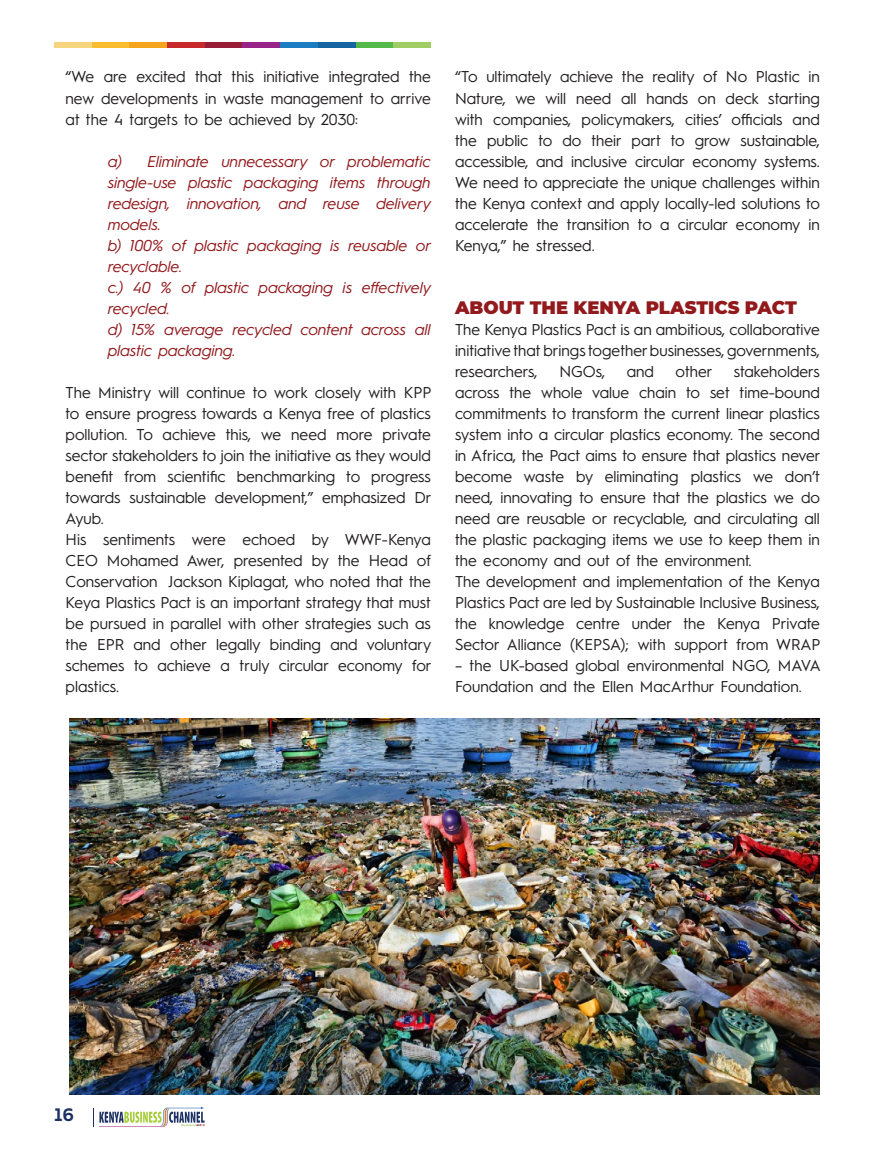
<style>
.page{position:relative;width:893px;height:1149px;background:#fff}
.page>*{position:absolute;margin:0;border:0;box-sizing:border-box;transform-origin:0 0}
.body_text{font:900 18px "Montserrat";color:#921a1d}
.t1{font:700 18px "Kontrapunkt Bob";color:#1d3162}
.body_text-2{font:15.75px/21px "Hurme Geometric Sans 1";color:#231f20;text-align:justify}
.body_text-3{font:italic 15.75px/21px "Hurme Geometric Sans 1";color:#921a1d}
</style>
<div class="page">
<img style="left:70px;top:718px;width:750px;height:376px">
<div style="left:355px;top:42px;width:38px;height:6px;background:#55b94a"></div>
<div style="left:393px;top:42px;width:38px;height:6px;background:#9fce64"></div>
<div style="left:54px;top:42px;width:38px;height:6px;background:#f6d57e"></div>
<div style="left:92px;top:42px;width:37px;height:6px;background:#f9bd2f"></div>
<div style="left:129px;top:42px;width:38px;height:6px;background:#f5a41d"></div>
<div style="left:167px;top:42px;width:38px;height:6px;background:#c8292b"></div>
<div style="left:205px;top:42px;width:37px;height:6px;background:#971e37"></div>
<div style="left:242px;top:42px;width:38px;height:6px;background:#972587"></div>
<div style="left:280px;top:42px;width:38px;height:6px;background:#1b7cc1"></div>
<div style="left:318px;top:42px;width:37px;height:6px;background:#1566a0"></div>
<svg style="left:93px;top:1107px;width:112px;height:19px"></svg>
<p class="body_text-2" style="left:66px;top:65px;width:367px">“We are excited that this initiative integrated the new developments in waste management to arrive at the 4 targets to be achieved by 2030:</p>
<p class="body_text-3" style="left:108px;top:149px;width:325px;text-align:justify">a) Eliminate unnecessary or problematic single-use plastic packaging items through redesign, innovation, and reuse delivery models.</p>
<p class="body_text-3" style="left:108px;top:233px;width:325px">b) 100% of plastic packaging is reusable or recyclable.</p>
<p class="body_text-3" style="left:108px;top:275px;width:325px">c.) 40 % of plastic packaging is effectively recycled.</p>
<p class="body_text-3" style="left:108px;top:317px;width:324px">d) 15% average recycled content across all plastic packaging.</p>
<p class="body_text-2" style="left:66px;top:380px;width:367px">The Ministry will continue to work closely with KPP to ensure progress towards a Kenya free of plastics pollution. To achieve this, we need more private sector stakeholders to join the initiative as they would benefit from scientific benchmarking to progress towards sustainable development,” emphasized Dr Ayub.</p>
<p class="body_text-2" style="left:66px;top:527px;width:367px">His sentiments were echoed by WWF-Kenya CEO Mohamed Awer, presented by the Head of Conservation Jackson Kiplagat, who noted that the Keya Plastics Pact is an important strategy that must be pursued in parallel with other strategies such as the EPR and other legally binding and voluntary schemes to achieve a truly circular economy for plastics.</p>
<p class="body_text-2" style="left:455px;top:65px;width:367px">“To ultimately achieve the reality of No Plastic in Nature, we will need all hands on deck starting with companies, policymakers, cities’ officials and the public to do their part to grow sustainable, accessible, and inclusive circular economy systems.<br>We need to appreciate the unique challenges within the Kenya context and apply locally-led solutions to accelerate the transition to a circular economy in Kenya,” he stressed.</p>
<p class="body_text" style="left:455px;top:294px;width:343px">ABOUT THE KENYA PLASTICS PACT</p>
<p class="body_text-2" style="left:455px;top:317px;width:366px">The Kenya Plastics Pact is an ambitious, collaborative initiative that brings together businesses, governments, researchers,</p>
<p class="body_text-2" style="left:559px;top:359px;width:47px">NGOs,</p>
<p class="body_text-2" style="left:627px;top:359px;width:29px">and</p>
<p class="body_text-2" style="left:676px;top:359px;width:39px">other</p>
<p class="body_text-2" style="left:455px;top:359px;width:367px;text-indent:279px">stakeholders across the whole value chain to set time-bound commitments to transform the current linear plastics system into a circular plastics economy. The second in Africa, the Pact aims to ensure that plastics never become waste by eliminating plastics we don’t need, innovating to ensure that the plastics we do need are reusable or recyclable, and circulating all the plastic packaging items we use to keep them in the economy and out of the environment.</p>
<p class="body_text-2" style="left:455px;top:569px;width:367px">The development and implementation of the Kenya Plastics Pact are led by Sustainable Inclusive Business, the knowledge centre under the Kenya Private Sector Alliance (KEPSA); with support from WRAP</p>
<p class="body_text-2" style="left:455px;top:653px;width:367px">– the UK-based global environmental NGO, MAVA<br>Foundation and the Ellen MacArthur Foundation.</p>
<p class="t1" style="left:54px;top:1103px;width:21px">16</p>
</div>
